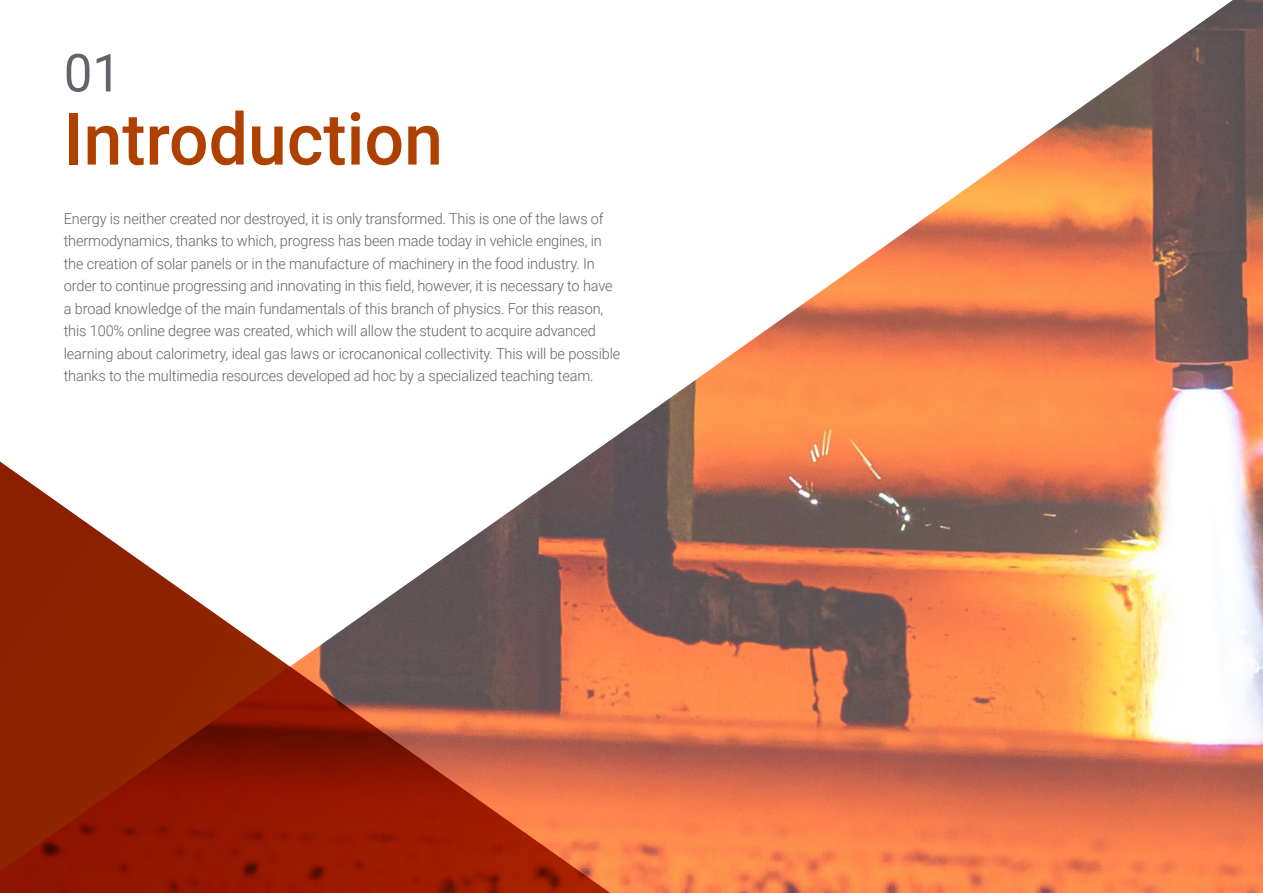
<style>
.page{position:relative;width:1263px;height:893px;background:#fff}
.page>*{position:absolute;margin:0;border:0;box-sizing:border-box;transform-origin:0 0}
.t1{font:500 72px "Roboto";color:#ae4000}
.t2{font:52.5px "Roboto";color:#61646a}
.t3{font:300 15px/22.5px "Roboto";letter-spacing:-.01em;color:#61646a}
</style>
<div class="page">
<img style="left:602px;top:0;width:661px;height:893px">
<svg style="left:0;top:446px;width:640px;height:447px"></svg>
<h2 class="t2" style="left:64px;top:36px;width:59px">01</h2>
<h1 class="t1" style="left:64px;top:89px;width:381px">Introduction</h1>
<p class="t3" style="left:64px;top:207px;width:558px">Energy is neither created nor destroyed, it is only transformed. This is one of the laws of thermodynamics, thanks to which, progress has been made today in vehicle engines, in the creation of solar panels or in the manufacture of machinery in the food industry. In order to continue progressing and innovating in this field, however, it is necessary to have a broad knowledge of the main fundamentals of this branch of physics. For this reason, this 100% online degree was created, which will allow the student to acquire advanced learning about calorimetry, ideal gas laws or icrocanonical collectivity. This will be possible thanks to the multimedia resources developed ad hoc by a specialized teaching team.</p>
</div>
